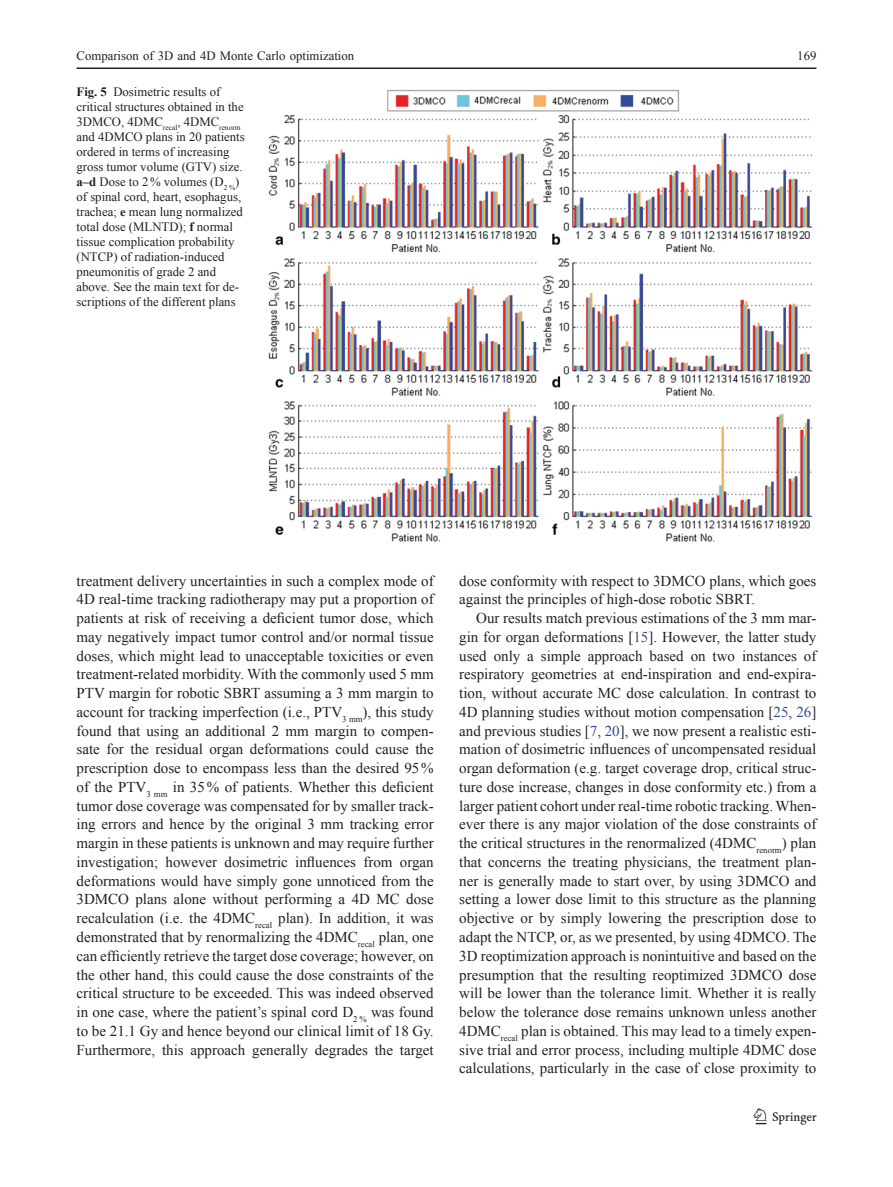
<style>
.page{position:relative;width:893px;height:1187px;background:#fff}
.page>*{position:absolute;margin:0;border:0;box-sizing:border-box;transform-origin:0 0}
.t1{font:22.5px "Springnew";color:#231f20}
.t2{font:15px/18.8px "Times New Roman";color:#231f20;text-align:justify}
.t3{font:12.75px/15px "Times New Roman";color:#231f20}
.s1{font-weight:700}
.s2{color:#324a97}
</style>
<div class="page">
<hr style="left:77px;top:67px;width:739px;height:2px;background:#231f20">
<img style="left:268px;top:89px;width:544px;height:453px">
<p class="t3" style="left:77px;top:48px;width:279px">Comparison of 3D and 4D Monte Carlo optimization</p>
<p class="t3" style="left:77px;top:84px;width:170px"><span class="s1">Fig. 5</span> Dosimetric results of critical structures obtained in the<br>3DMCO, 4DMC<sub>recal</sub>, 4DMC<sub>renorm </sub>and 4DMCO plans in 20 patients ordered in terms of increasing gross tumor volume (GTV) size. <span class="s1">a–d</span> Dose to 2% volumes (D<sub>2</sub> <sub>%</sub>) of spinal cord, heart, esophagus, trachea; <span class="s1">e</span> mean lung normalized total dose (MLNTD); <span class="s1">f</span> normal tissue complication probability (NTCP) of radiation-induced pneumonitis of grade 2 and above. See the main text for de&shy;scriptions of the different plans</p>
<p class="t3" style="left:797px;top:48px;width:21px">169</p>
<p class="t2" style="left:77px;top:571px;width:359px">treatment delivery uncertainties in such a complex mode of 4D real-time tracking radiotherapy may put a proportion of patients at risk of receiving a deficient tumor dose, which may negatively impact tumor control and/or normal tissue doses, which might lead to unacceptable toxicities or even treatment-related morbidity. With the commonly used 5 mm PTV margin for robotic SBRT assuming a 3 mm margin to account for tracking imperfection (i.e., PTV<sub>3</sub> <sub>mm</sub>), this study found that using an additional 2 mm margin to compen&shy;sate for the residual organ deformations could cause the prescription dose to encompass less than the desired 95% of the PTV<sub>3</sub> <sub>mm</sub> in 35% of patients. Whether this deficient tumor dose coverage was compensated for by smaller track&shy;ing errors and hence by the original 3 mm tracking error margin in these patients is unknown and may require further investigation; however dosimetric influences from organ deformations would have simply gone unnoticed from the 3DMCO plans alone without performing a 4D MC dose recalculation (i.e. the 4DMC<sub>recal</sub> plan). In addition, it was demonstrated that by renormalizing the 4DMC<sub>recal</sub> plan, one can efficiently retrieve the target dose coverage; however, on the other hand, this could cause the dose constraints of the critical structure to be exceeded. This was indeed observed in one case, where the patient’s spinal cord D<sub>2</sub> <sub>%</sub> was found to be 21.1 Gy and hence beyond our clinical limit of 18 Gy.<br>Furthermore, this approach generally degrades the target</p>
<p class="t2" style="left:459px;top:571px;width:359px">dose conformity with respect to 3DMCO plans, which goes against the principles of high-dose robotic SBRT.</p>
<p class="t2" style="left:459px;top:608px;width:359px;text-indent:17px">Our results match previous estimations of the 3 mm mar&shy;gin for organ deformations [<span class="s2">15</span>]. However, the latter study used only a simple approach based on two instances of respiratory geometries at end-inspiration and end-expira&shy;tion, without accurate MC dose calculation. In contrast to 4D planning studies without motion compensation [<span class="s2">25</span>, <span class="s2">26</span>] and previous studies [<span class="s2">7</span>, <span class="s2">20</span>], we now present a realistic esti&shy;mation of dosimetric influences of uncompensated residual organ deformation (e.g. target coverage drop, critical struc&shy;ture dose increase, changes in dose conformity etc.) from a larger patient cohort under real-time robotic tracking. When&shy;ever there is any major violation of the dose constraints of the critical structures in the renormalized (4DMC<sub>renorm</sub>) plan that concerns the treating physicians, the treatment plan&shy;ner is generally made to start over, by using 3DMCO and setting a lower dose limit to this structure as the planning objective or by simply lowering the prescription dose to adapt the NTCP, or, as we presented, by using 4DMCO. The 3D reoptimization approach is nonintuitive and based on the presumption that the resulting reoptimized 3DMCO dose will be lower than the tolerance limit. Whether it is really below the tolerance dose remains unknown unless another 4DMC<sub>recal</sub> plan is obtained. This may lead to a timely expen&shy;sive trial and error process, including multiple 4DMC dose calculations, particularly in the case of close proximity to</p>
<h1 class="t1" style="left:756px;top:1108px;width:63px">1 3</h1>
</div>
